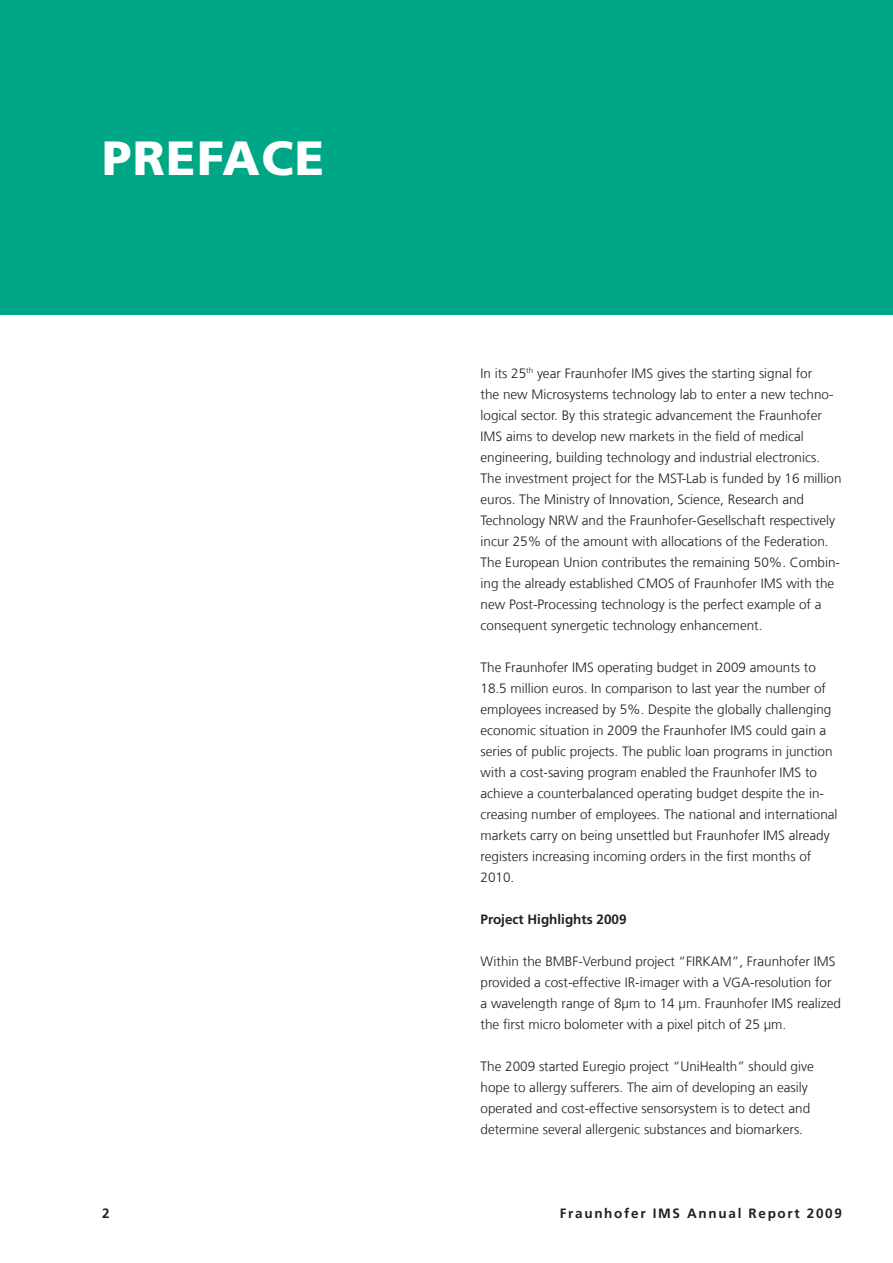
<style>
.page{position:relative;width:893px;height:1263px;background:#fff}
.page>*{position:absolute;margin:0;border:0;box-sizing:border-box;transform-origin:0 0}
.t1{font:900 48px "Frutiger LT Com";color:#fff}
.t2{font:300 13.5px/21px "Frutiger LT Com";color:#231f20}
.t3{font:700 13.5px "Frutiger LT Com";letter-spacing:.125em;color:#231f20}
.t4{font:700 13.5px "Frutiger LT Com";color:#231f20}
</style>
<div class="page">
<div style="left:0;top:0;width:893px;height:315px;background:#00a786"></div>
<h1 class="t1" style="left:102px;top:130px;width:224px">PREFACE</h1>
<p class="t2" style="left:480px;top:363px;width:363px">In its 25<sup>th</sup> year Fraunhofer IMS gives the starting signal for<br>the new Microsystems technology lab to enter a new techno&shy;logical sector. By this strategic advancement the Fraunhofer IMS aims to develop new markets in the field of medical engineering, building technology and industrial electronics.<br>The investment project for the MST-Lab is funded by 16 million euros. The Ministry of Innovation, Science, Research and Technology NRW and the Fraunhofer-Gesellschaft respectively incur 25% of the amount with allocations of the Federation.<br>The European Union contributes the remaining 50%. Combin&shy;ing the already established CMOS of Fraunhofer IMS with the new Post-Processing technology is the perfect example of a consequent synergetic technology enhancement.</p>
<p class="t2" style="left:480px;top:657px;width:359px">The Fraunhofer IMS operating budget in 2009 amounts to 18.5 million euros. In comparison to last year the number of employees increased by 5%. Despite the globally challenging economic situation in 2009 the Fraunhofer IMS could gain a series of public projects. The public loan programs in junction with a cost-saving program enabled the Fraunhofer IMS to achieve a counterbalanced operating budget despite the in&shy;creasing number of employees. The national and international markets carry on being unsettled but Fraunhofer IMS already registers increasing incoming orders in the first months of 2010.</p>
<p class="t4" style="left:480px;top:911px;width:148px">Project Highlights 2009</p>
<p class="t2" style="left:480px;top:951px;width:362px">Within the BMBF-Verbund project “FIRKAM”, Fraunhofer IMS provided a cost-effective IR-imager with a VGA-resolution for a wavelength range of 8µm to 14 µm. Fraunhofer IMS realized the first micro bolometer with a pixel pitch of 25 µm.</p>
<p class="t2" style="left:480px;top:1056px;width:335px">The 2009 started Euregio project “UniHealth” should give hope to allergy sufferers. The aim of developing an easily operated and cost-effective sensorsystem is to detect and determine several allergenic substances and biomarkers.</p>
<p class="t3" style="left:102px;top:1205px;width:9px">2</p>
<p class="t3" style="left:560px;top:1205px;width:284px">Fraunhofer IMS Annual Report 2009</p>
</div>
